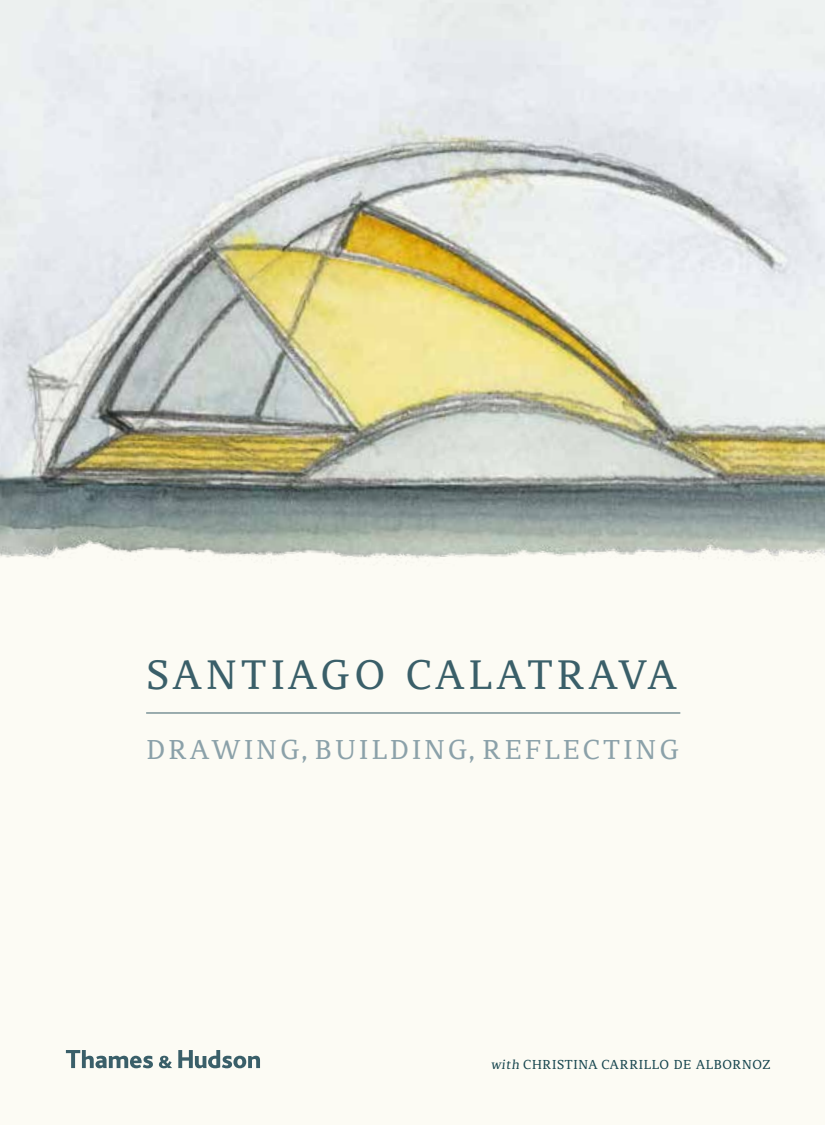
<style>
.page{position:relative;width:825px;height:1125px;background:#fff}
.page>*{position:absolute;margin:0;border:0;box-sizing:border-box;transform-origin:0 0}
.t1{font:42.75px "Brela";letter-spacing:.1em;color:#3a5f69}
.t2{font:28.35px "Brela";letter-spacing:.115em;color:#8ba1a9}
.t3{font:13.5px "Brela";letter-spacing:.04em;color:#16454e}
.s1{font-size:30.6px}
</style>
<div class="page">
<div style="left:0;top:494px;width:825px;height:631px;background:#fcfbf4"></div>
<img style="left:0;top:0;width:825px;height:561px">
<svg style="left:66px;top:1050px;width:194px;height:18px"></svg>
<hr style="left:146px;top:712px;width:534px;height:1px;background:#3a5f69">
<h1 class="t1" style="left:147px;top:648px;width:532px">SANTIAGO CALATRAVA</h1>
<h2 class="t2" style="left:147px;top:732px;width:534px">DRAWING<span class="s1">,</span> BUILDING<span class="s1">,</span> REFLECTING</h2>
<p class="t3" style="left:491px;top:1056px;width:281px">with CHRISTINA CARRILLO DE ALBORNOZ</p>
</div>
